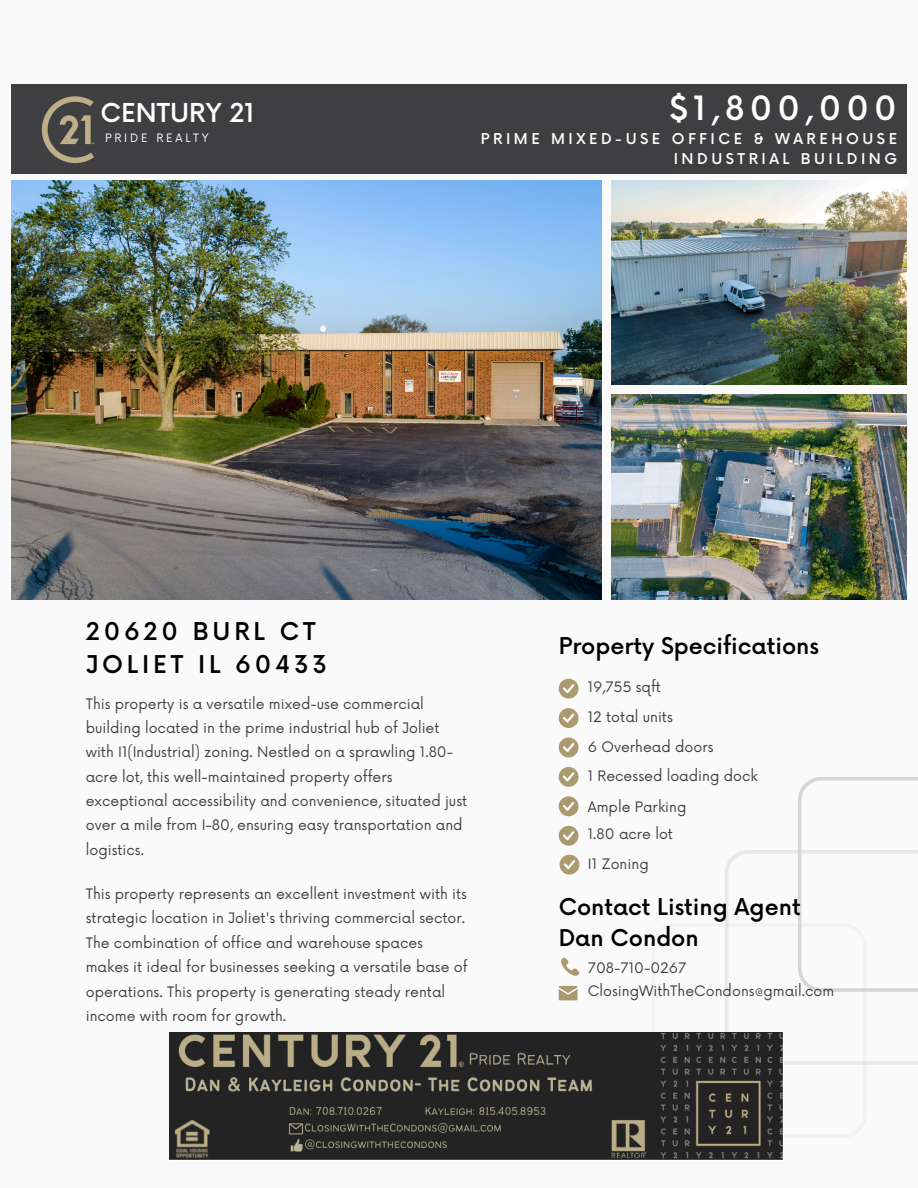
<style>
.page{position:relative;width:918px;height:1188px;background:#fafafa}
.page>*{position:absolute;margin:0;border:0;box-sizing:border-box;transform-origin:0 0}
.t1{font:500 32.7px "Now";letter-spacing:.16em;color:#fff}
.t2{font:500 25.35px "Now";color:#fff}
.t3{font:500 23.85px/32.7px "Now";letter-spacing:.16em;color:#000}
.t4{font:500 22.5px/30.8px "Now";color:#000}
.t5{font:500 14.55px/19.4px "Now";letter-spacing:.24em;color:#fff;text-align:right}
.t6{font:14.1px/24.3px "Now";color:#3f3e41}
.t7{font:11.25px "Now";letter-spacing:.24em;color:#fff}
</style>
<div class="page">
<img style="left:11px;top:181px;width:591px;height:418px">
<img style="left:612px;top:181px;width:295px;height:203px">
<img style="left:612px;top:394px;width:295px;height:205px">
<div style="left:11px;top:84px;width:896px;height:90px;background:#3f3e41"></div>
<svg style="left:725px;top:777px;width:193px;height:288px"></svg>
<div style="left:559px;top:679px;width:20px;height:20px;background:#ab9a70;border-radius:50%"></div>
<svg style="left:563px;top:684px;width:11px;height:9px"></svg>
<div style="left:559px;top:708px;width:20px;height:20px;background:#ab9a70;border-radius:50%"></div>
<svg style="left:563px;top:714px;width:11px;height:9px"></svg>
<div style="left:559px;top:738px;width:20px;height:19px;background:#ab9a70;border-radius:50%"></div>
<svg style="left:563px;top:743px;width:11px;height:9px"></svg>
<div style="left:559px;top:767px;width:20px;height:20px;background:#ab9a70;border-radius:50%"></div>
<svg style="left:563px;top:772px;width:11px;height:9px"></svg>
<div style="left:559px;top:796px;width:20px;height:20px;background:#ab9a70;border-radius:50%"></div>
<svg style="left:563px;top:802px;width:11px;height:9px"></svg>
<div style="left:559px;top:826px;width:20px;height:20px;background:#ab9a70;border-radius:50%"></div>
<svg style="left:563px;top:831px;width:11px;height:9px"></svg>
<svg style="left:561px;top:958px;width:18px;height:18px"></svg>
<svg style="left:559px;top:986px;width:19px;height:14px"></svg>
<img style="left:170px;top:1032px;width:614px;height:128px">
<img style="left:41px;top:96px;width:54px;height:68px">
<div style="left:560px;top:855px;width:19px;height:20px;background:#ab9a70;border-radius:50%"></div>
<svg style="left:564px;top:860px;width:11px;height:9px"></svg>
<p class="t2" style="left:101px;top:99px;width:156px">CENTURY 21</p>
<h1 class="t7" style="left:105px;top:131px;width:105px">PRIDE REALTY</h1>
<h4 class="t1" style="left:669px;top:90px;width:229px">$1,800,000</h4>
<p class="t5" style="left:481px;top:130px;width:418px">PRIME MIXED-USE OFFICE &amp; WAREHOUSE<br>INDUSTRIAL BUILDING</p>
<p class="t3" style="left:86px;top:616px;width:243px">20620 BURL CT<br>JOLIET IL 60433</p>
<p class="t6" style="left:86px;top:692px;width:383px">This property is a versatile mixed-use commercial building located in the prime industrial hub of Joliet with I1(Industrial) zoning. Nestled on a sprawling 1.80- acre lot, this well-maintained property offers exceptional accessibility and convenience, situated just over a mile from I-80, ensuring easy transportation and logistics.</p>
<p class="t6" style="left:86px;top:883px;width:383px">This property represents an excellent investment with its strategic location in Joliet's thriving commercial sector.<br>The combination of office and warehouse spaces makes it ideal for businesses seeking a versatile base of operations. This property is generating steady rental income with room for growth.</p>
<h2 class="t4" style="left:559px;top:632px;width:262px">Property Specifications</h2>
<p class="t6" style="left:588px;top:676px;width:75px">19,755 sqft</p>
<p class="t6" style="left:588px;top:705px;width:87px">12 total units</p>
<h5 class="t6" style="left:588px;top:736px;width:127px">6 Overhead doors</h5>
<h5 class="t6" style="left:588px;top:764px;width:171px">1 Recessed loading dock</h5>
<h5 class="t6" style="left:588px;top:796px;width:100px">Ample Parking</h5>
<h5 class="t6" style="left:588px;top:823px;width:87px">1.80 acre lot</h5>
<h5 class="t6" style="left:588px;top:852px;width:62px">I1 Zoning</h5>
<h3 class="t4" style="left:559px;top:893px;width:243px">Contact Listing Agent<br>Dan Condon</h3>
<p class="t6" style="left:588px;top:956px;width:100px">708-710-0267</p>
<h5 class="t6" style="left:588px;top:980px;width:248px">ClosingWithTheCondons@gmail.com</h5>
</div>
